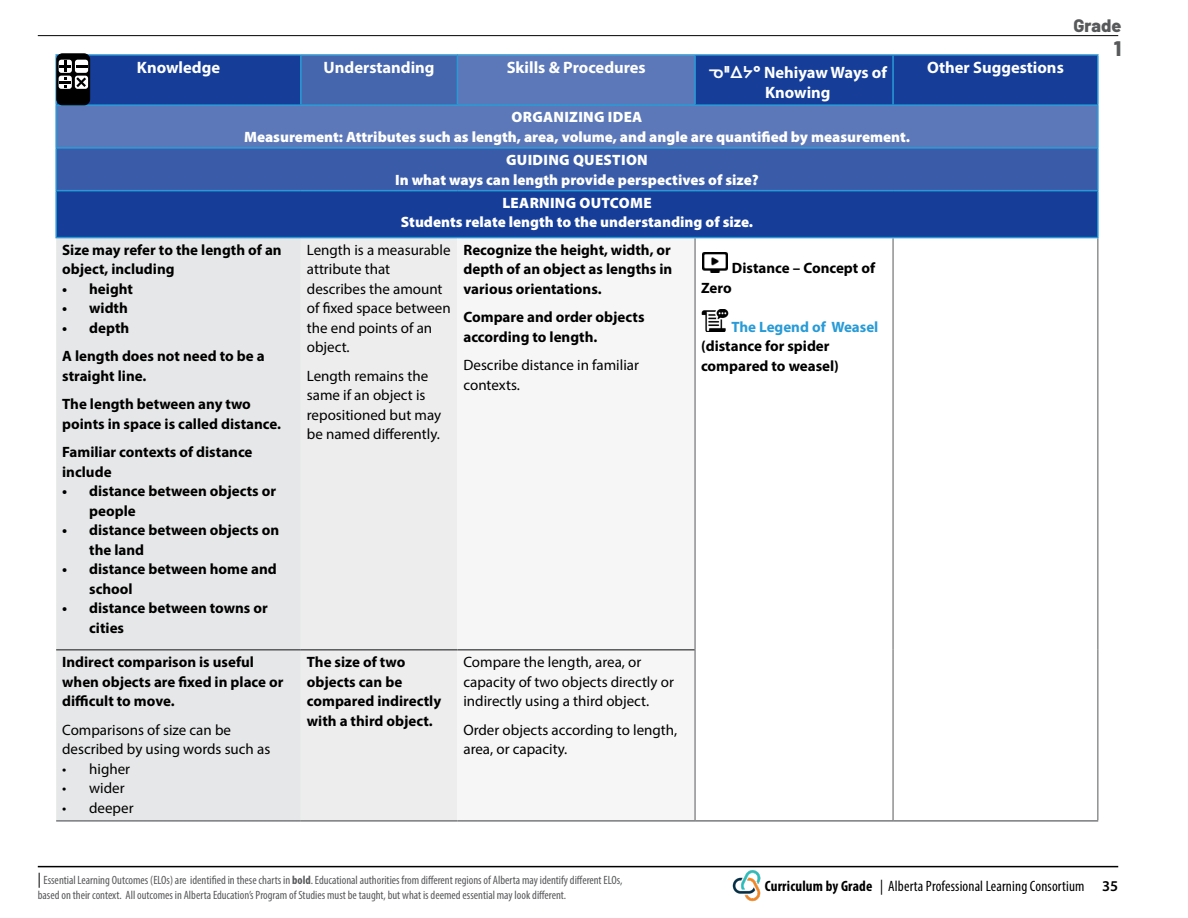
<style>
.page{position:relative;width:1188px;height:918px;background:#fff}
.page>*{position:absolute;margin:0;border:0;box-sizing:border-box;transform-origin:0 0}
.t1{font:800 21px "Barlow";color:#58595b}
.t2{font:800 18px "Barlow";color:#58595b}
.t3{font:700 16.5px/19.5px "Myriad Pro";color:#fff;text-align:center}
.t4{font:700 15px/19.5px "Myriad Pro";color:#000}
.t5{font:15px/19.5px "Myriad Pro";color:#000}
.t6{font:900 15px/19.5px "Myriad Pro";color:#fff;text-align:center}
.t7{font:condensed 15px "Myriad Pro";letter-spacing:.01em;color:#000}
.t8{font:700 15px "Myriad Pro";color:#289bd7}
.t9{font:condensed 12px/15px "Myriad Pro";color:#58595b}
.s1{font-family:"BC Sans"}
.s2{font-size:15px;color:#000}
.s3{font-weight:700}
.s4{font-weight:600;font-stretch:normal}
</style>
<div class="page">
<hr style="left:38px;top:866px;width:1080px;height:1px;background:#000">
<hr style="left:38px;top:35px;width:1080px;height:1px;background:#000">
<img style="left:728px;top:867px;width:38px;height:35px">
<svg style="left:57px;top:56px;width:1040px;height:91px;background:#4363ad"></svg>
<div style="left:56px;top:148px;width:1042px;height:43px;background:#395ba8"></div>
<div style="left:56px;top:191px;width:1042px;height:47px;background:#163e99"></div>
<div style="left:56px;top:238px;width:245px;height:582px;background:#e6e7e8"></div>
<div style="left:301px;top:238px;width:156px;height:582px;background:#ededee"></div>
<div style="left:457px;top:238px;width:238px;height:582px;background:#f6f6f6"></div>
<svg style="left:696px;top:238px;width:401px;height:582px"></svg>
<hr style="left:55px;top:147px;width:246px;height:2px;background:#289bd7">
<hr style="left:301px;top:147px;width:156px;height:2px;background:#289bd7">
<hr style="left:457px;top:147px;width:238px;height:2px;background:#289bd7">
<hr style="left:695px;top:147px;width:198px;height:2px;background:#289bd7">
<hr style="left:893px;top:147px;width:206px;height:2px;background:#289bd7">
<hr style="left:55px;top:54px;width:246px;height:2px;background:#53afdf">
<hr style="left:301px;top:54px;width:156px;height:2px;background:#53afdf">
<hr style="left:457px;top:54px;width:238px;height:2px;background:#53afdf">
<hr style="left:55px;top:55px;width:2px;height:49px;background:#289bd7">
<hr style="left:300px;top:55px;width:2px;height:49px;background:#289bd7">
<hr style="left:457px;top:55px;width:1px;height:49px;background:#289bd7">
<hr style="left:55px;top:104px;width:246px;height:2px;background:#289bd7">
<hr style="left:301px;top:104px;width:156px;height:2px;background:#289bd7">
<hr style="left:457px;top:104px;width:238px;height:2px;background:#289bd7">
<hr style="left:55px;top:106px;width:2px;height:41px;background:#289bd7">
<hr style="left:1097px;top:106px;width:2px;height:41px;background:#289bd7">
<hr style="left:55px;top:149px;width:2px;height:41px;background:#289bd7">
<hr style="left:1097px;top:149px;width:2px;height:41px;background:#289bd7">
<hr style="left:695px;top:238px;width:1px;height:412px;background:#58595b">
<hr style="left:1097px;top:238px;width:1px;height:412px;background:#58595b">
<hr style="left:695px;top:650px;width:1px;height:170px;background:#58595b">
<hr style="left:1097px;top:650px;width:1px;height:170px;background:#58595b">
<hr style="left:695px;top:54px;width:198px;height:2px;background:#53afdf">
<hr style="left:893px;top:54px;width:206px;height:2px;background:#53afdf">
<hr style="left:694px;top:55px;width:2px;height:49px;background:#289bd7">
<hr style="left:1097px;top:55px;width:2px;height:49px;background:#289bd7">
<hr style="left:695px;top:104px;width:198px;height:2px;background:#289bd7">
<hr style="left:893px;top:104px;width:206px;height:2px;background:#289bd7">
<hr style="left:695px;top:820px;width:198px;height:2px;background:#797a7d">
<hr style="left:893px;top:820px;width:205px;height:2px;background:#797a7d">
<hr style="left:56px;top:820px;width:245px;height:2px;background:#797a7d">
<hr style="left:301px;top:820px;width:156px;height:2px;background:#797a7d">
<hr style="left:457px;top:820px;width:238px;height:2px;background:#797a7d">
<hr style="left:893px;top:238px;width:1px;height:412px;background:#58595b">
<hr style="left:893px;top:650px;width:1px;height:170px;background:#58595b">
<hr style="left:892px;top:55px;width:2px;height:49px;background:#289bd7">
<hr style="left:55px;top:190px;width:246px;height:1px;background:#289bd7">
<hr style="left:55px;top:191px;width:2px;height:46px;background:#289bd7">
<hr style="left:301px;top:190px;width:156px;height:1px;background:#289bd7">
<hr style="left:457px;top:190px;width:238px;height:1px;background:#289bd7">
<hr style="left:695px;top:190px;width:198px;height:1px;background:#289bd7">
<hr style="left:893px;top:190px;width:206px;height:1px;background:#289bd7">
<hr style="left:1097px;top:191px;width:2px;height:46px;background:#289bd7">
<hr style="left:55px;top:237px;width:246px;height:1px;background:#289bd7">
<hr style="left:301px;top:237px;width:156px;height:1px;background:#289bd7">
<hr style="left:457px;top:237px;width:238px;height:1px;background:#289bd7">
<hr style="left:695px;top:237px;width:198px;height:1px;background:#289bd7">
<hr style="left:893px;top:237px;width:206px;height:1px;background:#289bd7">
<hr style="left:56px;top:649px;width:245px;height:2px;background:#58595b">
<hr style="left:301px;top:649px;width:156px;height:2px;background:#58595b">
<hr style="left:457px;top:649px;width:238px;height:2px;background:#58595b">
<img style="left:703px;top:252px;width:24px;height:20px">
<img style="left:701px;top:309px;width:28px;height:23px">
<div style="left:57px;top:54px;width:33px;height:51px;background:#000;border-radius:6px"></div>
<div style="left:57px;top:54px;width:33px;height:51px;border:1px solid #000;border-radius:6px"></div>
<svg style="left:75px;top:60px;width:13px;height:13px"></svg>
<svg style="left:75px;top:76px;width:13px;height:13px"></svg>
<svg style="left:59px;top:61px;width:28px;height:27px"></svg>
<p class="t3" style="left:137px;top:57px;width:85px">Knowledge</p>
<p class="t3" style="left:324px;top:57px;width:113px">Understanding</p>
<p class="t3" style="left:507px;top:57px;width:141px">Skills &amp; Procedures</p>
<p class="t3" style="left:709px;top:63px;width:180px"><span class="s1">ᓀᐦᐃᔭᐤ</span> Nehiyaw Ways of<br>Knowing</p>
<p class="t3" style="left:927px;top:57px;width:138px">Other Suggestions</p>
<p class="t6" style="left:244px;top:107px;width:667px">ORGANIZING IDEA<br>Measurement: Attributes such as length, area, volume, and angle are quantified by measurement.</p>
<p class="t6" style="left:395px;top:150px;width:365px">GUIDING QUESTION<br>In what ways can length provide perspectives of size?</p>
<p class="t6" style="left:401px;top:192px;width:354px">LEARNING OUTCOME<br>Students relate length to the understanding of size.</p>
<p class="t4" style="left:62px;top:240px;width:221px">Size may refer to the length of an object, including</p>
<p class="t4" style="left:62px;top:279px;width:72px">• height</p>
<p class="t4" style="left:62px;top:298px;width:67px">• width</p>
<p class="t4" style="left:62px;top:313px;width:204px;line-height:28.5px">• depth<br>A length does not need to be a</p>
<p class="t4" style="left:62px;top:361px;width:190px;line-height:28.5px">straight line.<br>The length between any two</p>
<p class="t4" style="left:62px;top:409px;width:220px;line-height:28.5px">points in space is called distance.<br>Familiar contexts of distance</p>
<p class="t4" style="left:62px;top:462px;width:51px">include</p>
<p class="t4" style="left:89px;top:481px;width:188px;text-indent:-27px">• distance between objects or people</p>
<p class="t4" style="left:89px;top:520px;width:192px;text-indent:-27px">• distance between objects on the land</p>
<p class="t4" style="left:89px;top:559px;width:189px;text-indent:-27px">• distance between home and school</p>
<p class="t4" style="left:89px;top:598px;width:180px;text-indent:-27px">• distance between towns or cities</p>
<p class="t5" style="left:307px;top:240px;width:145px">Length is a measurable attribute that describes the amount of fixed space between the end points of an object.</p>
<p class="t5" style="left:307px;top:366px;width:136px">Length remains the same if an object is repositioned but may be named differently.</p>
<p class="t4" style="left:463px;top:240px;width:210px;text-align:justify">Recognize the height, width, or depth of an object as lengths in various orientations.</p>
<p class="t4" style="left:463px;top:307px;width:183px">Compare and order objects according to length.</p>
<p class="t5" style="left:463px;top:355px;width:177px">Describe distance in familiar contexts.</p>
<p class="t4" style="left:732px;top:258px;width:145px">Distance – Concept of</p>
<p class="t4" style="left:701px;top:277px;width:32px">Zero</p>
<p class="t8" style="left:731px;top:317px;width:149px">The Legend of Weasel</p>
<p class="t4" style="left:701px;top:336px;width:139px">(distance for spider compared to weasel)</p>
<p class="t4" style="left:62px;top:652px;width:223px">Indirect comparison is useful when objects are fixed in place or difficult to move.</p>
<p class="t5" style="left:62px;top:720px;width:210px">Comparisons of size can be described by using words such as</p>
<p class="t5" style="left:62px;top:759px;width:69px">• higher</p>
<p class="t5" style="left:62px;top:778px;width:64px">• wider</p>
<p class="t5" style="left:62px;top:798px;width:73px">• deeper</p>
<p class="t4" style="left:307px;top:652px;width:136px">The size of two objects can be compared indirectly with a third object.</p>
<p class="t5" style="left:463px;top:652px;width:212px">Compare the length, area, or capacity of two objects directly or indirectly using a third object.</p>
<p class="t5" style="left:463px;top:720px;width:215px">Order objects according to length, area, or capacity.</p>
<p class="t2" style="left:1073px;top:12px;width:49px">Grade</p>
<h1 class="t1" style="left:1114px;top:33px;width:9px">1</h1>
<p class="t9" style="left:38px;top:872px;width:586px"><span class="s2">|</span> Essential Learning Outcomes (ELOs) are identified in these charts in <span class="s3">bold</span>. Educational authorities from different regions of Alberta may identify different ELOs, based on their context. All outcomes in Alberta Education’s Program of Studies must be taught, but what is deemed essential may look different.</p>
<p class="t7" style="left:765px;top:877px;width:355px"><span class="s3">Curriculum by Grade</span> | Alberta Professional Learning Consortium <span class="s4">35</span></p>
</div>
